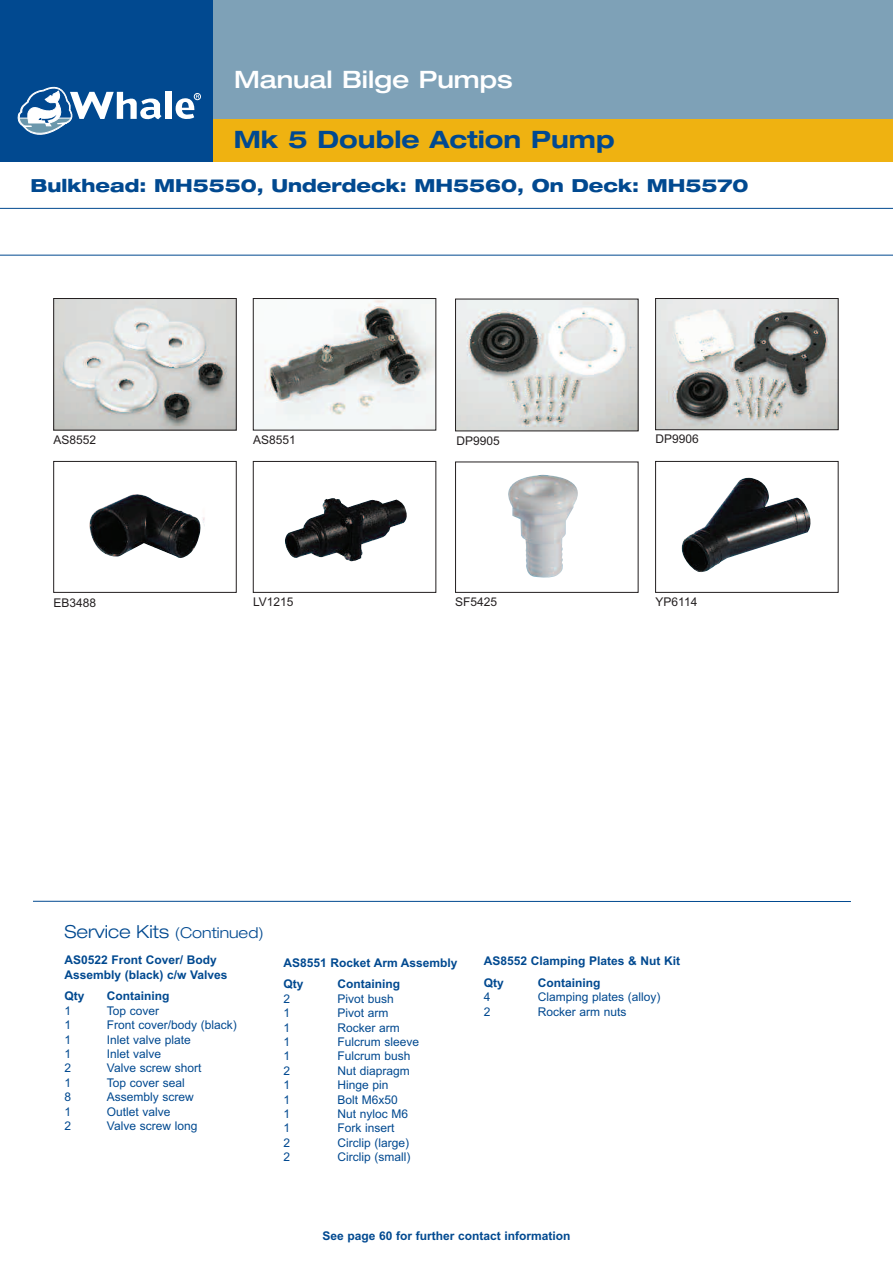
<style>
.page{position:relative;width:893px;height:1263px;background:#fff}
.page>*{position:absolute;margin:0;border:0;box-sizing:border-box;transform-origin:0 0}
.t1{font:700 expanded 24px "Helvetica Neue";color:#014990}
.t2{font:500 expanded 24px "Helvetica Neue";color:#fff}
.t3{font:800 expanded 18px "Helvetica Neue";color:#014990}
.t4{font:300 expanded 18px "Helvetica Neue";color:#014990}
.t5{font:12px "Arial";color:#014990}
.t6{font:700 12px/21.8px "Arial";color:#014990}
.t7{font:12px "Arial";color:#231f20}
.s1{font-size:15px}
</style>
<div class="page">
<div style="left:213px;top:119px;width:680px;height:43px;background:#efb211"></div>
<div style="left:213px;top:0;width:680px;height:119px;background:#7ea1b7"></div>
<div style="left:0;top:0;width:213px;height:162px;background:#014990"></div>
<div style="left:166px;top:92px;width:6px;height:27px;background:#fff"></div>
<svg style="left:18px;top:87px;width:144px;height:48px"></svg>
<svg style="left:175px;top:95px;width:24px;height:24px"></svg>
<div style="left:194px;top:93px;width:7px;height:7px;border:1px solid #fff;border-radius:50%"></div>
<hr style="left:0;top:208px;width:893px;height:1px;background:#014990">
<hr style="left:0;top:255px;width:893px;height:1px;background:#014990">
<hr style="left:33px;top:901px;width:818px;height:1px;background:#014990">
<img style="left:55px;top:300px;width:179px;height:128px">
<div style="left:53px;top:298px;width:183px;height:132px;border:1px solid #231f20"></div>
<img style="left:255px;top:300px;width:179px;height:128px">
<div style="left:253px;top:298px;width:183px;height:132px;border:1px solid #231f20"></div>
<img style="left:457px;top:301px;width:179px;height:128px">
<img style="left:657px;top:300px;width:179px;height:128px">
<div style="left:655px;top:298px;width:183px;height:132px;border:1px solid #231f20"></div>
<img style="left:89px;top:494px;width:116px;height:64px">
<div style="left:53px;top:461px;width:183px;height:132px;border:1px solid #231f20"></div>
<img style="left:285px;top:498px;width:122px;height:64px">
<div style="left:253px;top:461px;width:183px;height:132px;border:1px solid #231f20"></div>
<img style="left:508px;top:475px;width:70px;height:103px">
<div style="left:455px;top:462px;width:183px;height:131px;border:1px solid #231f20"></div>
<img style="left:681px;top:477px;width:130px;height:95px">
<div style="left:655px;top:461px;width:183px;height:132px;border:1px solid #231f20"></div>
<h1 class="t2" style="left:234px;top:71px;width:280px">Manual Bilge Pumps</h1>
<h1 class="t1" style="left:234px;top:131px;width:382px">Mk 5 Double Action Pump</h1>
<h2 class="t3" style="left:31px;top:178px;width:719px">Bulkhead: MH5550, Underdeck: MH5560, On Deck: MH5570</h2>
<p class="t7" style="left:53px;top:433px;width:44px">AS8552</p>
<p class="t7" style="left:253px;top:433px;width:44px">AS8551</p>
<p class="t7" style="left:456px;top:434px;width:45px">DP9905</p>
<p class="t7" style="left:656px;top:432px;width:45px">DP9906</p>
<p class="t7" style="left:53px;top:596px;width:44px">EB3488</p>
<p class="t7" style="left:253px;top:595px;width:42px">LV1215</p>
<p class="t7" style="left:455px;top:595px;width:44px">SF5425</p>
<p class="t7" style="left:656px;top:595px;width:43px">YP6114</p>
<h2 class="t4" style="left:64px;top:925px;width:201px">Service Kits <span class="s1">(Continued)</span></h2>
<p class="t6" style="left:64px;top:953px;width:165px;line-height:14.4px">AS0522 Front Cover/ Body<br>Assembly (black) c/w Valves</p>
<p class="t6" style="left:64px;top:985px;width:22px">Qty</p>
<p class="t6" style="left:107px;top:985px;width:64px">Containing</p>
<p class="t5" style="left:64px;top:1003px;width:8px">1</p>
<p class="t5" style="left:107px;top:1003px;width:54px">Top cover</p>
<p class="t5" style="left:64px;top:1018px;width:8px">1</p>
<p class="t5" style="left:107px;top:1018px;width:132px">Front cover/body (black)</p>
<p class="t5" style="left:64px;top:1032px;width:8px">1</p>
<p class="t5" style="left:107px;top:1032px;width:86px">Inlet valve plate</p>
<p class="t5" style="left:64px;top:1047px;width:8px">1</p>
<p class="t5" style="left:107px;top:1047px;width:56px">Inlet valve</p>
<p class="t5" style="left:64px;top:1061px;width:8px">2</p>
<p class="t5" style="left:107px;top:1061px;width:96px">Valve screw short</p>
<p class="t5" style="left:64px;top:1075px;width:8px">1</p>
<p class="t5" style="left:107px;top:1075px;width:80px">Top cover seal</p>
<p class="t5" style="left:64px;top:1090px;width:8px">8</p>
<p class="t5" style="left:107px;top:1090px;width:89px">Assembly screw</p>
<p class="t5" style="left:64px;top:1104px;width:8px">1</p>
<p class="t5" style="left:107px;top:1104px;width:65px">Outlet valve</p>
<p class="t5" style="left:64px;top:1119px;width:8px">2</p>
<p class="t5" style="left:107px;top:1119px;width:92px">Valve screw long</p>
<p class="t6" style="left:283px;top:951px;width:176px">AS8551 Rocket Arm Assembly<br>Qty</p>
<p class="t6" style="left:337px;top:973px;width:64px">Containing</p>
<p class="t5" style="left:283px;top:991px;width:8px">2</p>
<p class="t5" style="left:337px;top:991px;width:58px">Pivot bush</p>
<p class="t5" style="left:283px;top:1006px;width:8px">1</p>
<p class="t5" style="left:337px;top:1006px;width:53px">Pivot arm</p>
<p class="t5" style="left:283px;top:1020px;width:8px">1</p>
<p class="t5" style="left:337px;top:1020px;width:64px">Rocker arm</p>
<p class="t5" style="left:283px;top:1035px;width:8px">1</p>
<p class="t5" style="left:337px;top:1035px;width:83px">Fulcrum sleeve</p>
<p class="t5" style="left:283px;top:1049px;width:8px">1</p>
<p class="t5" style="left:337px;top:1049px;width:75px">Fulcrum bush</p>
<p class="t5" style="left:283px;top:1063px;width:8px">2</p>
<p class="t5" style="left:337px;top:1063px;width:74px">Nut diapragm</p>
<p class="t5" style="left:283px;top:1078px;width:8px">1</p>
<p class="t5" style="left:337px;top:1078px;width:53px">Hinge pin</p>
<p class="t5" style="left:283px;top:1092px;width:8px">1</p>
<p class="t5" style="left:337px;top:1092px;width:62px">Bolt M6x50</p>
<p class="t5" style="left:283px;top:1107px;width:8px">1</p>
<p class="t5" style="left:337px;top:1107px;width:72px">Nut nyloc M6</p>
<p class="t5" style="left:283px;top:1121px;width:8px">1</p>
<p class="t5" style="left:337px;top:1121px;width:59px">Fork insert</p>
<p class="t5" style="left:283px;top:1135px;width:8px">2</p>
<p class="t5" style="left:337px;top:1135px;width:73px">Circlip (large)</p>
<p class="t5" style="left:283px;top:1150px;width:8px">2</p>
<p class="t5" style="left:337px;top:1150px;width:74px">Circlip (small)</p>
<p class="t6" style="left:484px;top:950px;width:198px">AS8552 Clamping Plates &amp; Nut Kit<br>Qty</p>
<p class="t6" style="left:538px;top:972px;width:64px">Containing</p>
<p class="t5" style="left:484px;top:990px;width:8px">4</p>
<p class="t5" style="left:538px;top:990px;width:124px">Clamping plates (alloy)</p>
<p class="t5" style="left:484px;top:1004px;width:8px">2</p>
<p class="t5" style="left:538px;top:1004px;width:90px">Rocker arm nuts</p>
<p class="t6" style="left:322px;top:1225px;width:250px">See page 60 for further contact information</p>
</div>
